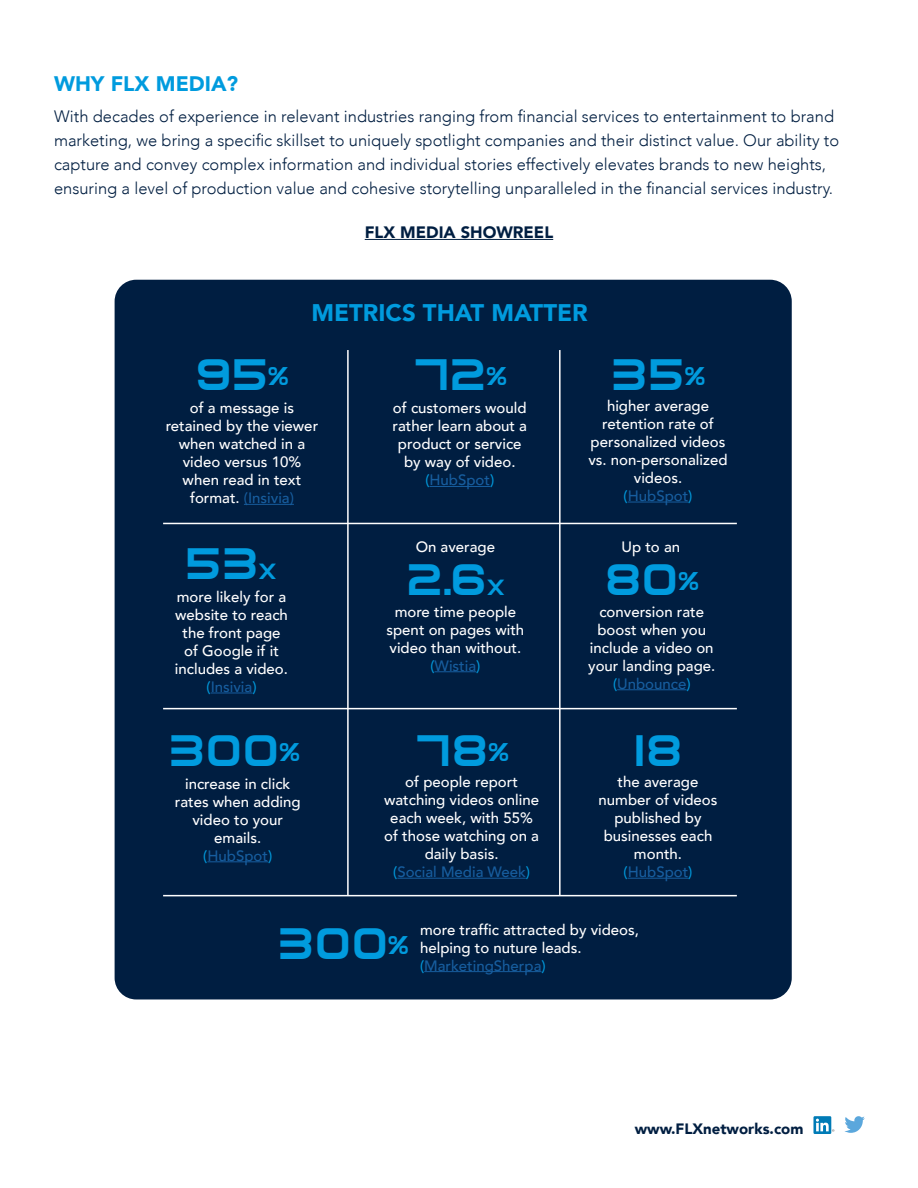
<style>
.page{position:relative;width:918px;height:1188px;background:#fff}
.page>*{position:absolute;margin:0;border:0;box-sizing:border-box;transform-origin:0 0}
.t1{font:42px "Elemental End";color:#009bde}
.t2{font:900 24px "Avenir";color:#009bde}
.t3{font:900 21px "Avenir";color:#009bde}
.t4{font:300 16.5px/24px "Avenir";color:#001e41}
.t5{font:900 16.5px "Avenir";color:#001e41}
.t6{font:500 15px/18px "Avenir";color:#fff;text-align:center}
.t7{font:500 15px "Avenir";color:#175d9e}
.t8{font:900 15px "Avenir";color:#001e41}
.s1{font-size:24.45px}
.s2{color:#175d9e}
.s3{font-size:21px}
.s4{color:#009bde}
</style>
<div class="page">
<hr style="left:365px;top:239px;width:188px;height:1px;background:#001e41">
<div style="left:115px;top:280px;width:677px;height:719px;background:#001e41;border-radius:22px"></div>
<hr style="left:244px;top:504px;width:50px;height:1px;background:#175d9e">
<hr style="left:430px;top:486px;width:60px;height:1px;background:#175d9e">
<hr style="left:628px;top:502px;width:60px;height:1px;background:#175d9e">
<hr style="left:617px;top:689px;width:69px;height:1px;background:#175d9e">
<hr style="left:628px;top:878px;width:60px;height:1px;background:#175d9e">
<hr style="left:435px;top:671px;width:41px;height:1px;background:#175d9e">
<hr style="left:397px;top:878px;width:129px;height:1px;background:#175d9e">
<hr style="left:424px;top:971px;width:117px;height:1px;background:#175d9e">
<hr style="left:211px;top:693px;width:41px;height:1px;background:#175d9e">
<hr style="left:207px;top:861px;width:61px;height:1px;background:#175d9e">
<hr style="left:163px;top:523px;width:574px;height:1px;background:#fff">
<hr style="left:163px;top:708px;width:574px;height:1px;background:#fff">
<hr style="left:163px;top:895px;width:574px;height:1px;background:#fff">
<hr style="left:347px;top:350px;width:2px;height:546px;background:#fff">
<hr style="left:559px;top:350px;width:2px;height:546px;background:#fff">
<div style="left:813px;top:1116px;width:18px;height:18px;background:#007bb6"></div>
<svg style="left:816px;top:1119px;width:18px;height:13px"></svg>
<svg style="left:844px;top:1116px;width:21px;height:17px"></svg>
<p class="t3" style="left:54px;top:66px;width:186px">WHY FLX MEDIA?</p>
<p class="t4" style="left:54px;top:104px;width:787px">With decades of experience in relevant industries ranging from financial services to entertainment to brand marketing, we bring a specific skillset to uniquely spotlight companies and their distinct value. Our ability to capture and convey complex information and individual stories effectively elevates brands to new heights, ensuring a level of production value and cohesive storytelling unparalleled in the financial services industry.</p>
<p class="t5" style="left:365px;top:218px;width:190px">FLX MEDIA SHOWREEL</p>
<p class="t2" style="left:311px;top:292px;width:278px">METRICS THAT MATTER</p>
<p class="t1" style="left:195px;top:350px;width:95px">95<span class="s1">%</span></p>
<p class="t6" style="left:166px;top:398px;width:154px">of a message is retained by the viewer when watched in a video versus 10% when read in text format. <span class="s2">(Insivia)</span></p>
<p class="t1" style="left:185px;top:539px;width:93px">53<span class="s3">x</span></p>
<p class="t6" style="left:175px;top:587px;width:115px">more likely for a website to reach the front page of Google if it includes a video. <span class="s4">(</span><span class="s2">Insivia</span><span class="s4">)</span></p>
<p class="t1" style="left:169px;top:726px;width:133px">300<span class="s1">%</span></p>
<p class="t6" style="left:175px;top:774px;width:127px">increase in click rates when adding video to your emails.</p>
<p class="t7" style="left:203px;top:843px;width:70px"><span class="s4">(</span>HubSpot<span class="s4">)</span></p>
<p class="t1" style="left:413px;top:350px;width:96px">72<span class="s1">%</span></p>
<p class="t6" style="left:393px;top:398px;width:136px">of customers would rather learn about a product or service by way of video. <span class="s4">(</span><span class="s2">HubSpot</span><span class="s4">)</span></p>
<p class="t6" style="left:416px;top:537px;width:81px">On average</p>
<p class="t1" style="left:406px;top:555px;width:100px">2.6<span class="s3">x</span></p>
<p class="t6" style="left:386px;top:602px;width:139px">more time people spent on pages with video than without.</p>
<p class="t7" style="left:430px;top:652px;width:51px"><span class="s4">(</span>Wistia<span class="s4">)</span></p>
<p class="t1" style="left:415px;top:726px;width:96px">78<span class="s1">%</span></p>
<p class="t6" style="left:384px;top:772px;width:157px">of people report watching videos online each week, with 55% of those watching on a daily basis.</p>
<p class="t7" style="left:393px;top:859px;width:138px"><span class="s4">(</span>Social Media Week<span class="s4">)</span></p>
<p class="t1" style="left:611px;top:350px;width:96px">35<span class="s1">%</span></p>
<p class="t6" style="left:588px;top:396px;width:141px">higher average retention rate of personalized videos vs. non-personalized videos.<br><span class="s4">(</span><span class="s2">HubSpot</span><span class="s4">)</span></p>
<p class="t6" style="left:622px;top:537px;width:60px">Up to an</p>
<p class="t1" style="left:605px;top:555px;width:96px">80<span class="s1">%</span></p>
<p class="t6" style="left:588px;top:602px;width:129px">conversion rate boost when you include a video on your landing page.</p>
<p class="t7" style="left:613px;top:670px;width:79px"><span class="s4">(</span>Unbounce<span class="s4">)</span></p>
<p class="t1" style="left:633px;top:726px;width:51px">18</p>
<p class="t6" style="left:599px;top:772px;width:120px">the average number of videos published by businesses each month.</p>
<p class="t7" style="left:624px;top:859px;width:70px"><span class="s4">(</span>HubSpot<span class="s4">)</span></p>
<p class="t1" style="left:278px;top:919px;width:133px">300<span class="s1">%</span></p>
<p class="t6" style="left:420px;top:919px;width:220px;text-align:left">more traffic attracted by videos, helping to nuture leads.</p>
<p class="t7" style="left:420px;top:952px;width:127px"><span class="s4">(</span>MarketingSherpa<span class="s4">)</span></p>
<p class="t8" style="left:635px;top:1116px;width:170px">www.FLXnetworks.com</p>
</div>
